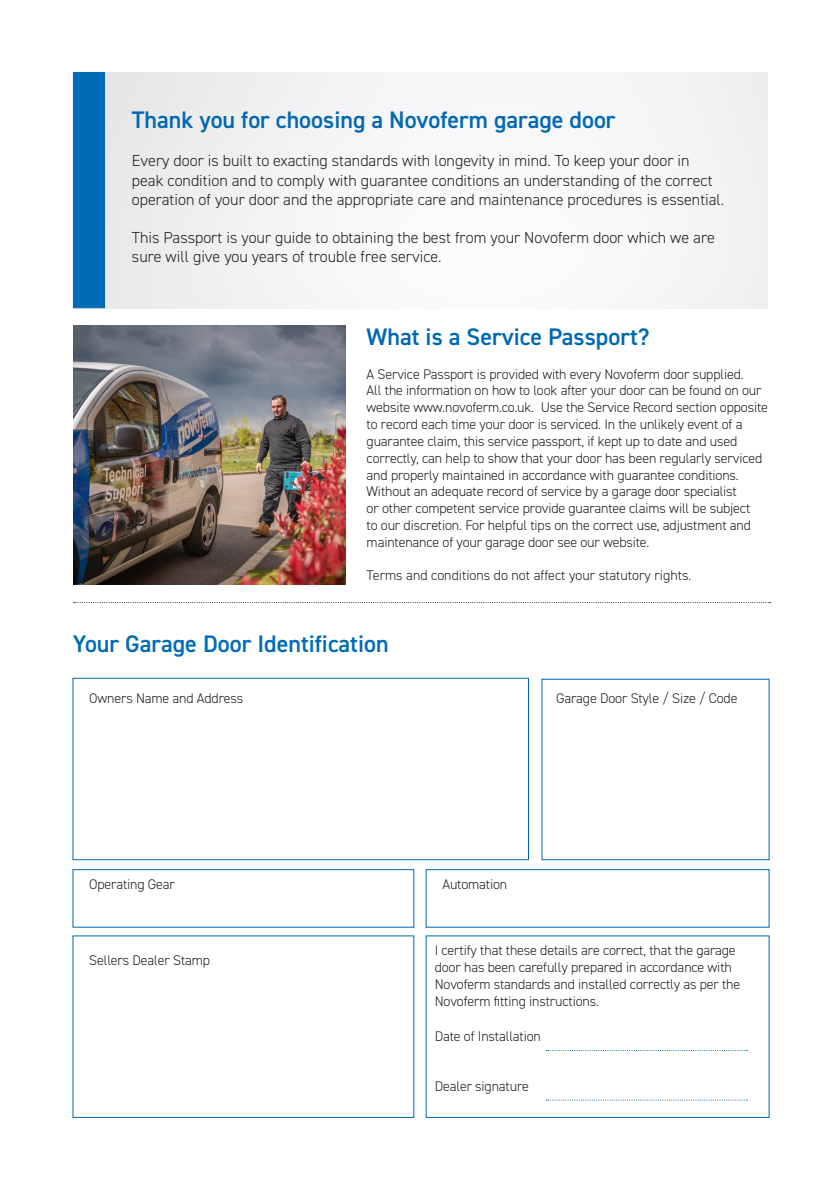
<style>
.page{position:relative;width:840px;height:1191px;background:#fff}
.page>*{position:absolute;margin:0;border:0;box-sizing:border-box;transform-origin:0 0}
.t1{font:600 24px "DIN2014";color:#0168b3}
.Title_1_CamboFont{font:600 24px "DIN2014";color:#006bb6}
.t2{font:300 16px/19.2px "DIN2014";color:#231f20}
.t3{font:300 14px/16.8px "DIN2014";letter-spacing:-.01em;color:#231f20}
</style>
<div class="page">
<div style="left:72px;top:677px;width:456px;height:183px;border:1px solid #0168b3"></div>
<div style="left:72px;top:869px;width:342px;height:58px;border:1px solid #0168b3"></div>
<svg style="left:546px;top:1050px;width:201px;height:1px"></svg>
<div style="left:425px;top:869px;width:344px;height:58px;border:1px solid #0168b3"></div>
<svg style="left:546px;top:1099px;width:201px;height:1px"></svg>
<div style="left:73px;top:72px;width:32px;height:236px;background:#006bb6"></div>
<img style="left:74px;top:325px;width:271px;height:259px">
<svg style="left:74px;top:602px;width:696px;height:1px"></svg>
<p class="t1" style="left:132px;top:104px;width:485px">Thank you for choosing a Novoferm garage door</p>
<p class="t2" style="left:132px;top:151px;width:593px">Every door is built to exacting standards with longevity in mind. To keep your door in peak condition and to comply with guarantee conditions an understanding of the correct operation of your door and the appropriate care and maintenance procedures is essential.</p>
<p class="t2" style="left:132px;top:228px;width:584px">This Passport is your guide to obtaining the best from your Novoferm door which we are sure will give you years of trouble free service.</p>
<p class="t1" style="left:366px;top:321px;width:284px">What is a Service Passport?</p>
<p class="t3" style="left:366px;top:365px;width:402px">A Service Passport is provided with every Novoferm door supplied.<br>All the information on how to look after your door can be found on our website www.novoferm.co.uk. Use the Service Record section opposite to record each time your door is serviced. In the unlikely event of a guarantee claim, this service passport, if kept up to date and used correctly, can help to show that your door has been regularly serviced and properly maintained in accordance with guarantee conditions.<br>Without an adequate record of service by a garage door specialist<br>or other competent service provide guarantee claims will be subject<br>to our discretion. For helpful tips on the correct use, adjustment and maintenance of your garage door see our website.</p>
<p class="t3" style="left:366px;top:567px;width:326px">Terms and conditions do not affect your statutory rights.</p>
<p class="Title_1_CamboFont" style="left:73px;top:628px;width:317px">Your Garage Door Identification</p>
<p class="t3" style="left:89px;top:690px;width:155px">Owners Name and Address</p>
<p class="t3" style="left:556px;top:690px;width:183px">Garage Door Style / Size / Code</p>
<p class="t3" style="left:89px;top:875px;width:87px">Operating Gear</p>
<p class="t3" style="left:442px;top:875px;width:66px">Automation</p>
<p class="t3" style="left:89px;top:952px;width:122px">Sellers Dealer Stamp</p>
<p class="t3" style="left:434px;top:942px;width:307px">I certify that these details are correct, that the garage door has been carefully prepared in accordance with Novoferm standards and installed correctly as per the Novoferm fitting instructions.</p>
<p class="t3" style="left:434px;top:1028px;width:108px">Date of Installation</p>
<p class="t3" style="left:434px;top:1077px;width:96px">Dealer signature</p>
</div>
